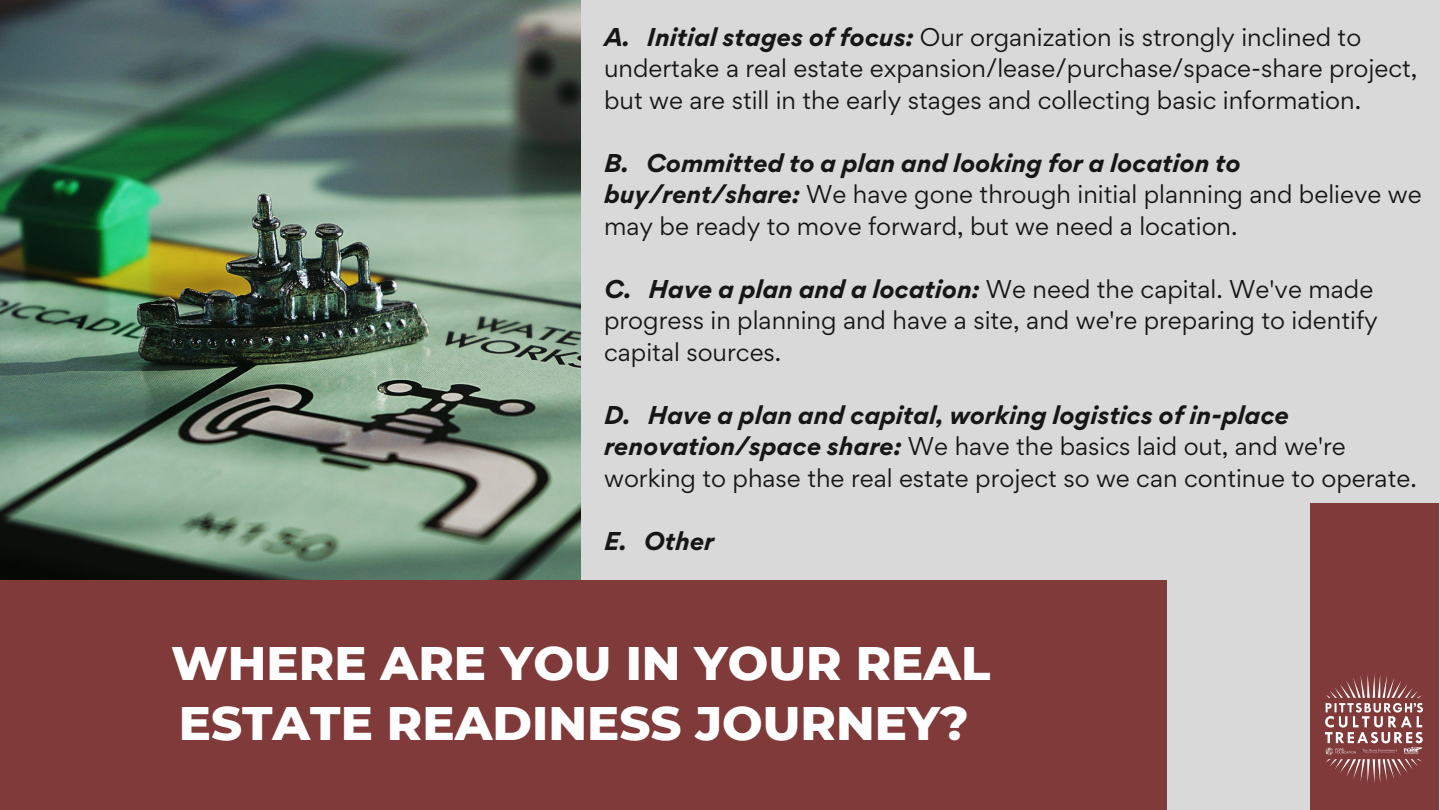
<style>
.page{position:relative;width:1440px;height:810px;background:#fff}
.page>*{position:absolute;margin:0;border:0;box-sizing:border-box;transform-origin:0 0}
.t1{font:800 48px/60.8px "Montserrat";color:#fff}
.t2{font:23px/31.5px "Gordita";color:#171616}
.t3{font:italic 700 23px "Gordita";color:#171616}
.s1{font-weight:700;font-style:italic}
</style>
<div class="page">
<img style="left:0;top:0;width:581px;height:581px">
<div style="left:581px;top:0;width:859px;height:810px;background:#d9d9d9"></div>
<div style="left:0;top:581px;width:1166px;height:229px;background:#803a3a"></div>
<div style="left:1310px;top:503px;width:128px;height:307px;background:#803a3a"></div>
<img style="left:1326px;top:675px;width:96px;height:108px">
<p class="t2" style="left:604px;top:21px;width:815px"><span class="s1">A. Initial stages of focus:</span> Our organization is strongly inclined to undertake a real estate expansion/lease/purchase/space-share project, but we are still in the early stages and collecting basic information.</p>
<p class="t2" style="left:604px;top:147px;width:819px"><span class="s1">B. Committed to a plan and looking for a location to buy/rent/share:</span> We have gone through initial planning and believe we may be ready to move forward, but we need a location.</p>
<p class="t2" style="left:604px;top:273px;width:775px"><span class="s1">C. Have a plan and a location:</span> We need the capital. We've made progress in planning and have a site, and we're preparing to identify capital sources.</p>
<p class="t2" style="left:604px;top:399px;width:814px"><span class="s1">D. Have a plan and capital, working logistics of in-place renovation/space share:</span> We have the basics laid out, and we're working to phase the real estate project so we can continue to operate.</p>
<p class="t3" style="left:604px;top:525px;width:112px">E. Other</p>
<h1 class="t1" style="left:171px;top:632px;width:821px">WHERE ARE YOU IN YOUR REAL<br>ESTATE READINESS JOURNEY?</h1>
</div>
